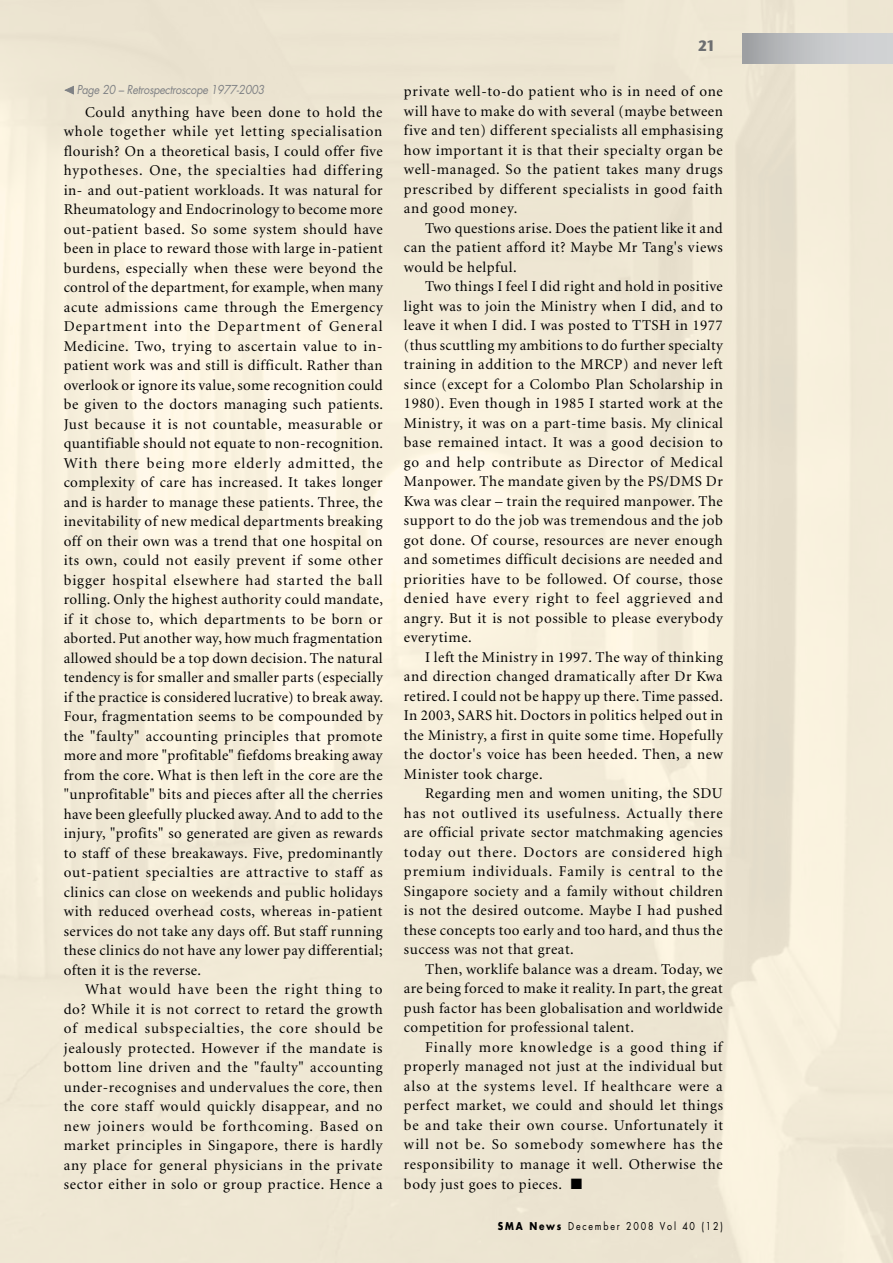
<style>
.page{position:relative;width:893px;height:1263px;background:#fff}
.page>*{position:absolute;margin:0;border:0;box-sizing:border-box;transform-origin:0 0}
.t1{font:15px/19.5px "Minion";letter-spacing:.035em;color:#000;text-align:justify}
.t2{font:700 15px "Stone Sans";color:#6d6f71;scale:.9 1}
.t3{font:italic 12px "Futura";letter-spacing:-.02em;color:#808285;scale:.9 1}
.t4{font:10.5px "Futura";letter-spacing:.2em;color:#000;scale:.85 1}
.s1{font-weight:700}
</style>
<div class="page">
<div style="left:742px;top:34px;width:151px;height:29px;background:linear-gradient(to right,#a5a7aa,#dadcdd)"></div>
<svg style="left:64px;top:85px;width:10px;height:10px"></svg>
<p class="t3" style="left:77px;top:82px;width:210px">Page 20 – Retrospectroscope 1977-2003</p>
<p class="t1" style="left:64px;top:103px;width:321px;text-indent:21px">Could anything have been done to hold the whole together while yet letting specialisation flourish? On a theoretical basis, I could offer five hypotheses. One, the specialties had differing in- and out-patient workloads. It was natural for Rheumatology and Endocrinology to become more out-patient based. So some system should have been in place to reward those with large in-patient burdens, especially when these were beyond the control of the department, for example, when many acute admissions came through the Emergency Department into the Department of General Medicine. Two, trying to ascertain value to in&shy;patient work was and still is difficult. Rather than overlook or ignore its value, some recognition could be given to the doctors managing such patients.<br>Just because it is not countable, measurable or quantifiable should not equate to non-recognition.<br>With there being more elderly admitted, the complexity of care has increased. It takes longer and is harder to manage these patients. Three, the inevitability of new medical departments breaking off on their own was a trend that one hospital on its own, could not easily prevent if some other bigger hospital elsewhere had started the ball rolling. Only the highest authority could mandate, if it chose to, which departments to be born or aborted. Put another way, how much fragmentation allowed should be a top down decision. The natural tendency is for smaller and smaller parts (especially if the practice is considered lucrative) to break away.<br>Four, fragmentation seems to be compounded by the "faulty" accounting principles that promote more and more "profitable" fiefdoms breaking away from the core. What is then left in the core are the "unprofitable" bits and pieces after all the cherries have been gleefully plucked away. And to add to the injury, "profits" so generated are given as rewards to staff of these breakaways. Five, predominantly out-patient specialties are attractive to staff as clinics can close on weekends and public holidays with reduced overhead costs, whereas in-patient services do not take any days off. But staff running these clinics do not have any lower pay differential; often it is the reverse.</p>
<p class="t1" style="left:64px;top:980px;width:321px;text-indent:21px">What would have been the right thing to do? While it is not correct to retard the growth of medical subspecialties, the core should be jealously protected. However if the mandate is bottom line driven and the "faulty" accounting under-recognises and undervalues the core, then the core staff would quickly disappear, and no new joiners would be forthcoming. Based on market principles in Singapore, there is hardly any place for general physicians in the private sector either in solo or group practice. Hence a</p>
<p class="t2" style="left:698px;top:37px;width:20px">21</p>
<p class="t1" style="left:404px;top:82px;width:320px">private well-to-do patient who is in need of one will have to make do with several (maybe between five and ten) different specialists all emphasising how important it is that their specialty organ be well-managed. So the patient takes many drugs prescribed by different specialists in good faith and good money.</p>
<p class="t1" style="left:404px;top:219px;width:320px;text-indent:21px">Two questions arise. Does the patient like it and can the patient afford it? Maybe Mr Tang's views would be helpful.</p>
<p class="t1" style="left:404px;top:277px;width:321px;text-indent:21px">Two things I feel I did right and hold in positive light was to join the Ministry when I did, and to leave it when I did. I was posted to TTSH in 1977 (thus scuttling my ambitions to do further specialty training in addition to the MRCP) and never left since (except for a Colombo Plan Scholarship in 1980). Even though in 1985 I started work at the Ministry, it was on a part-time basis. My clinical base remained intact. It was a good decision to go and help contribute as Director of Medical Manpower. The mandate given by the PS/DMS Dr Kwa was clear – train the required manpower. The support to do the job was tremendous and the job got done. Of course, resources are never enough and sometimes difficult decisions are needed and priorities have to be followed. Of course, those denied have every right to feel aggrieved and angry. But it is not possible to please everybody everytime.</p>
<p class="t1" style="left:404px;top:648px;width:321px;text-indent:21px">I left the Ministry in 1997. The way of thinking and direction changed dramatically after Dr Kwa retired. I could not be happy up there. Time passed.<br>In 2003, SARS hit. Doctors in politics helped out in the Ministry, a first in quite some time. Hopefully the doctor's voice has been heeded. Then, a new Minister took charge.</p>
<p class="t1" style="left:404px;top:784px;width:320px;text-indent:21px">Regarding men and women uniting, the SDU has not outlived its usefulness. Actually there are official private sector matchmaking agencies today out there. Doctors are considered high premium individuals. Family is central to the Singapore society and a family without children is not the desired outcome. Maybe I had pushed these concepts too early and too hard, and thus the success was not that great.</p>
<p class="t1" style="left:404px;top:960px;width:320px;text-indent:21px">Then, worklife balance was a dream. Today, we are being forced to make it reality. In part, the great push factor has been globalisation and worldwide competition for professional talent.</p>
<p class="t1" style="left:404px;top:1038px;width:321px;text-indent:21px">Finally more knowledge is a good thing if properly managed not just at the individual but also at the systems level. If healthcare were a perfect market, we could and should let things be and take their own course. Unfortunately it will not be. So somebody somewhere has the responsibility to manage it well. Otherwise the body just goes to pieces. ■</p>
<p class="t4" style="left:498px;top:1219px;width:266px"><span class="s1">SMA News</span> December 2008 Vol 40 (12)</p>
</div>
